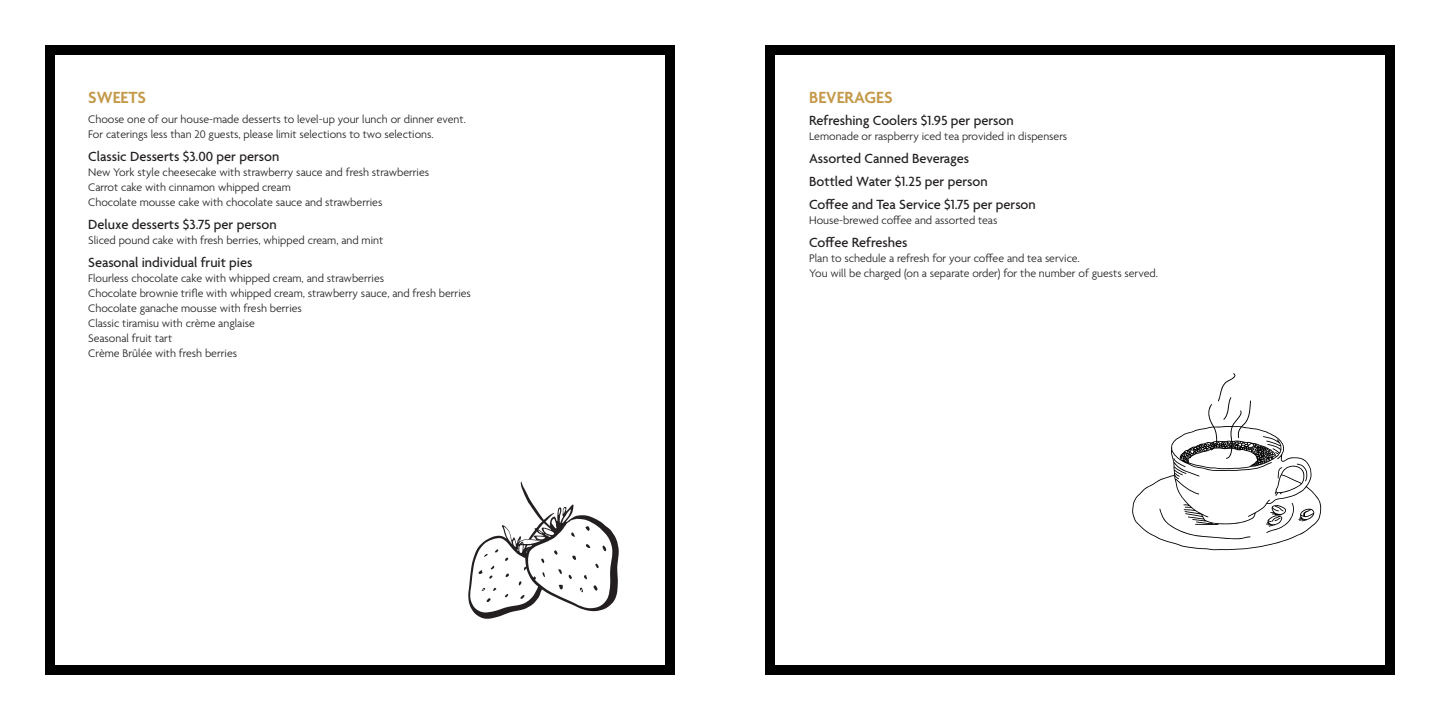
<style>
.page{position:relative;width:1440px;height:720px;background:#fff}
.page>*{position:absolute;margin:0;border:0;box-sizing:border-box;transform-origin:0 0}
.t1{font:600 17.5px "Agenda";color:#c4994a}
.Entrée{font:500 14.38px "Agenda";color:#231f20}
.description{font:300 11.88px/15px "Agenda";color:#231f20}
</style>
<div class="page">
<div style="left:45px;top:45px;width:630px;height:630px;border:10px solid #000"></div>
<div style="left:765px;top:45px;width:630px;height:630px;border:10px solid #000"></div>
<svg style="left:468px;top:482px;width:151px;height:137px"></svg>
<svg style="left:1132px;top:373px;width:189px;height:177px"></svg>
<p class="t1" style="left:88px;top:87px;width:59px">SWEETS</p>
<p class="description" style="left:88px;top:113px;width:379px">Choose one of our house-made desserts to level-up your lunch or dinner event.<br>For caterings less than 20 guests, please limit selections to two selections.</p>
<p class="Entrée" style="left:88px;top:149px;width:193px">Classic Desserts $3.00 per person</p>
<p class="description" style="left:88px;top:165px;width:342px">New York style cheesecake with strawberry sauce and fresh strawberries<br>Carrot cake with cinnamon whipped cream<br>Chocolate mousse cake with chocolate sauce and strawberries</p>
<p class="Entrée" style="left:88px;top:217px;width:190px">Deluxe desserts $3.75 per person</p>
<p class="description" style="left:88px;top:233px;width:297px">Sliced pound cake with fresh berries, whipped cream, and mint</p>
<p class="Entrée" style="left:88px;top:254px;width:166px">Seasonal individual fruit pies</p>
<p class="description" style="left:88px;top:271px;width:297px">Flourless chocolate cake with whipped cream, and strawberries</p>
<p class="description" style="left:88px;top:286px;width:384px">Chocolate brownie trifle with whipped cream, strawberry sauce, and fresh berries</p>
<p class="description" style="left:88px;top:301px;width:215px">Chocolate ganache mousse with fresh berries</p>
<p class="description" style="left:88px;top:316px;width:168px">Classic tiramisu with crème anglaise</p>
<p class="description" style="left:88px;top:331px;width:85px">Seasonal fruit tart</p>
<p class="description" style="left:88px;top:346px;width:150px">Crème Brûlée with fresh berries</p>
<p class="t1" style="left:809px;top:87px;width:85px">BEVERAGES</p>
<p class="Entrée" style="left:809px;top:113px;width:206px">Refreshing Coolers $1.95 per person</p>
<p class="description" style="left:809px;top:130px;width:260px">Lemonade or raspberry iced tea provided in dispensers</p>
<p class="Entrée" style="left:809px;top:151px;width:162px">Assorted Canned Beverages</p>
<p class="Entrée" style="left:809px;top:174px;width:180px">Bottled Water $1.25 per person</p>
<p class="Entrée" style="left:809px;top:197px;width:228px">Coffee and Tea Service $1.75 per person</p>
<p class="description" style="left:809px;top:213px;width:190px">House-brewed coffee and assorted teas</p>
<p class="Entrée" style="left:809px;top:235px;width:100px">Coffee Refreshes</p>
<p class="description" style="left:809px;top:251px;width:350px">Plan to schedule a refresh for your coffee and tea service.<br>You will be charged (on a separate order) for the number of guests served.</p>
</div>
